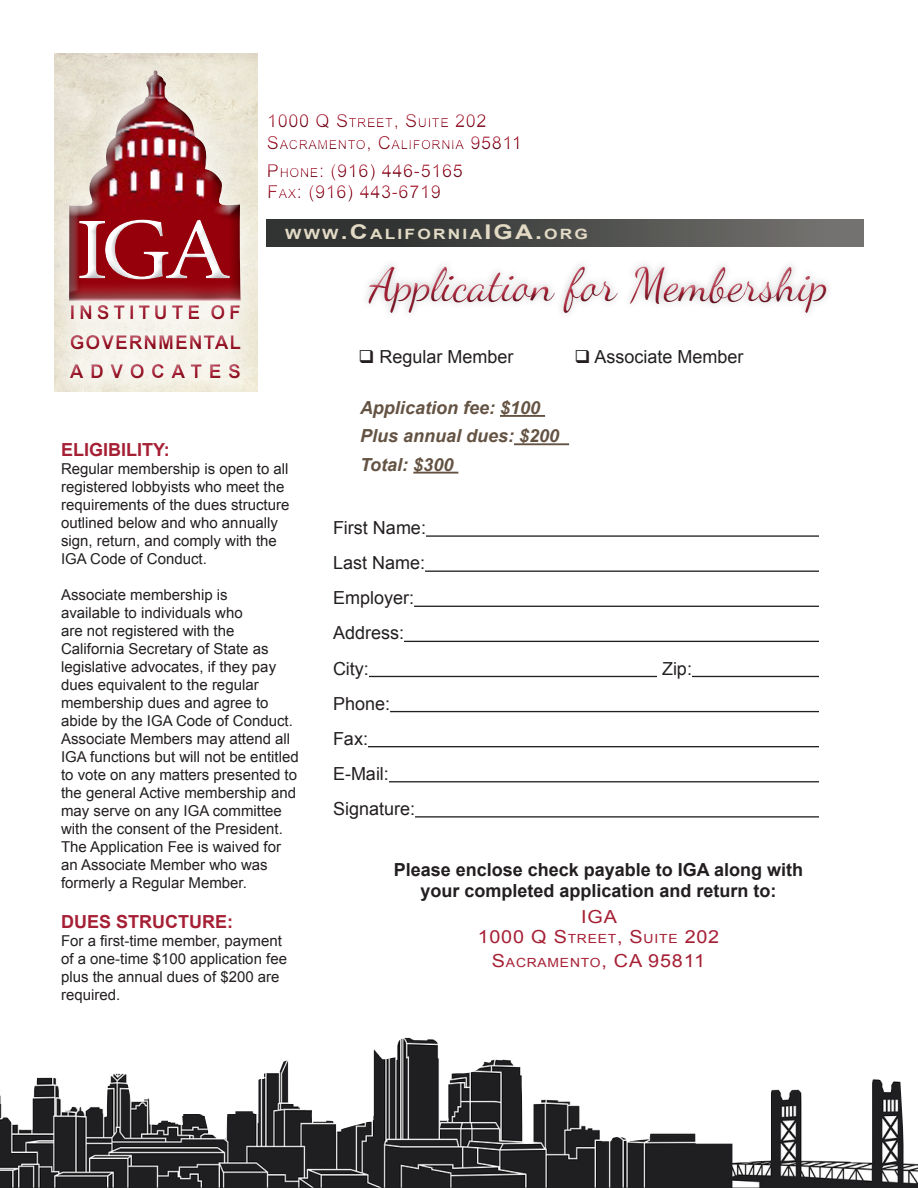
<style>
.page{position:relative;width:918px;height:1188px;background:#fff}
.page>*{position:absolute;margin:0;border:0;box-sizing:border-box;transform-origin:0 0}
.t1{font:88.05px "Minion Pro";color:#fff;scale:1.11 1}
.t2{font:46.5px "Dancing Script OT";color:#a62035}
.t3{font:700 19.05px/29.4px "Arial";letter-spacing:.21em;color:#a62035;text-align:justify}
.t4{font:18px "Arial";color:#231f20}
.t5{font:700 18px "Arial";color:#231f20}
.t6{font:18px/21.6px "Arial";letter-spacing:.04em;color:#a62035}
.t7{font:italic 700 18px "Arial";color:#645343}
.t8{font:18px "Arial";letter-spacing:.04em;color:#a62035;scale:1.1 1}
.t9{font:700 18px "Arial";color:#a62035}
.t10{font:15px/18px "Arial";color:#231f20}
.t11{font:700 14.1px "Arial";letter-spacing:.13em;color:#e2dac5;scale:1.22 1}
.t12{font:12.6px "Arial";letter-spacing:.055em;color:#a62035}
.s1{font-size:12.6px}
.s2{font-size:18px}
.s3{font-size:20.25px}
</style>
<div class="page">
<img style="left:0;top:1038px;width:918px;height:150px">
<div style="left:44px;top:40px;width:222px;height:264px;background:#231f20;opacity:.75"></div>
<div style="left:58px;top:60px;width:191px;height:244px;background:#e7e2d3"></div>
<div style="left:62px;top:64px;width:190px;height:240px;background:#a62035;opacity:.75"></div>
<div style="left:68px;top:209px;width:171px;height:77px;background:#fff;opacity:.75"></div>
<div style="left:70px;top:214px;width:171px;height:76px;background:#a5a6aa;opacity:.75"></div>
<div style="left:45px;top:280px;width:220px;height:123px;background:#fff;opacity:.75"></div>
<div style="left:61px;top:299px;width:190px;height:90px;background:#a62035;opacity:.75"></div>
<hr style="left:500px;top:415px;width:45px;height:2px;background:#645343">
<hr style="left:514px;top:443px;width:55px;height:2px;background:#645343">
<hr style="left:413px;top:472px;width:45px;height:2px;background:#645343">
<hr style="left:426px;top:535px;width:393px;height:2px;background:#231f20">
<hr style="left:425px;top:571px;width:394px;height:1px;background:#231f20">
<hr style="left:414px;top:606px;width:405px;height:1px;background:#231f20">
<hr style="left:404px;top:641px;width:415px;height:1px;background:#231f20">
<hr style="left:369px;top:676px;width:288px;height:1px;background:#231f20">
<hr style="left:692px;top:676px;width:127px;height:1px;background:#231f20">
<hr style="left:390px;top:711px;width:429px;height:1px;background:#231f20">
<hr style="left:368px;top:746px;width:451px;height:1px;background:#231f20">
<hr style="left:389px;top:781px;width:430px;height:1px;background:#231f20">
<hr style="left:415px;top:816px;width:404px;height:2px;background:#231f20">
<div style="left:360px;top:259px;width:478px;height:55px;background:#231f20;opacity:.75"></div>
<div style="left:260px;top:108px;width:270px;height:105px;background:#fff"></div>
<div style="left:267px;top:219px;width:597px;height:27px;background:linear-gradient(to right,#252928,#757371)"></div>
<h1 class="t1" style="left:75px;top:191px;width:142px">IGA</h1>
<p class="t3" style="left:70px;top:298px;width:173px">INSTITUTE OF GOVERNMENTAL ADVOCATES</p>
<p class="t6" style="left:267px;top:110px;width:221px">1000 Q S<span class="s1">TREET</span>, S<span class="s1">UITE</span> 202</p>
<p class="t12" style="left:267px;top:136px;width:256px"><span class="s2">S</span>ACRAMENTO<span class="s2">, C</span>ALIFORNIA <span class="s2">95811</span></p>
<p class="t6" style="left:267px;top:160px;width:197px">P<span class="s1">HONE</span>: (916) 446-5165<br>F<span class="s1">AX</span>: (916) 443-6719</p>
<p class="t11" style="left:285px;top:225px;width:248px">WWW<span class="s3">.C</span>ALIFORNIA<span class="s3">IGA.</span>ORG</p>
<h2 class="t2" style="left:368px;top:257px;width:462px">Application for Membership</h2>
<p class="t4" style="left:359px;top:345px;width:157px">❑ Regular Member</p>
<p class="t4" style="left:575px;top:345px;width:171px">❑ Associate Member</p>
<p class="t9" style="left:61px;top:438px;width:110px">ELIGIBILITY:</p>
<p class="t10" style="left:61px;top:460px;width:230px">Regular membership is open to all registered lobbyists who meet the requirements of the dues structure outlined below and who annually sign, return, and comply with the<br>IGA Code of Conduct.</p>
<p class="t10" style="left:61px;top:586px;width:239px">Associate membership is<br>available to individuals who<br>are not registered with the<br>California Secretary of State as legislative advocates, if they pay dues equivalent to the regular membership dues and agree to abide by the IGA Code of Conduct.<br>Associate Members may attend all<br>IGA functions but will not be entitled to vote on any matters presented to the general Active membership and may serve on any IGA committee with the consent of the President.<br>The Application Fee is waived for an Associate Member who was formerly a Regular Member.</p>
<p class="t9" style="left:61px;top:909px;width:173px">DUES STRUCTURE:</p>
<p class="t10" style="left:61px;top:931px;width:227px">For a first-time member, payment of a one-time $100 application fee plus the annual dues of $200 are required.</p>
<p class="t7" style="left:360px;top:396px;width:182px">Application fee: $100</p>
<p class="t7" style="left:360px;top:424px;width:201px">Plus annual dues: $200</p>
<p class="t7" style="left:360px;top:452px;width:95px">Total: $300</p>
<p class="t4" style="left:333px;top:516px;width:95px">First Name:</p>
<p class="t4" style="left:333px;top:551px;width:94px">Last Name:</p>
<p class="t4" style="left:333px;top:586px;width:83px">Employer:</p>
<p class="t4" style="left:333px;top:621px;width:73px">Address:</p>
<p class="t4" style="left:333px;top:656px;width:37px">City:</p>
<p class="t4" style="left:662px;top:656px;width:32px">Zip:</p>
<p class="t4" style="left:333px;top:692px;width:59px">Phone:</p>
<p class="t4" style="left:333px;top:727px;width:37px">Fax:</p>
<p class="t4" style="left:333px;top:762px;width:57px">E-Mail:</p>
<p class="t4" style="left:333px;top:797px;width:84px">Signature:</p>
<p class="t5" style="left:394px;top:857px;width:411px">Please enclose check payable to IGA along with</p>
<p class="t5" style="left:420px;top:879px;width:358px">your completed application and return to:</p>
<p class="t8" style="left:581px;top:905px;width:34px">IGA</p>
<p class="t8" style="left:478px;top:925px;width:221px">1000 Q S<span class="s1">TREET</span>, S<span class="s1">UITE</span> 202</p>
<p class="t8" style="left:492px;top:949px;width:195px">S<span class="s1">ACRAMENTO</span>, CA 95811</p>
</div>
